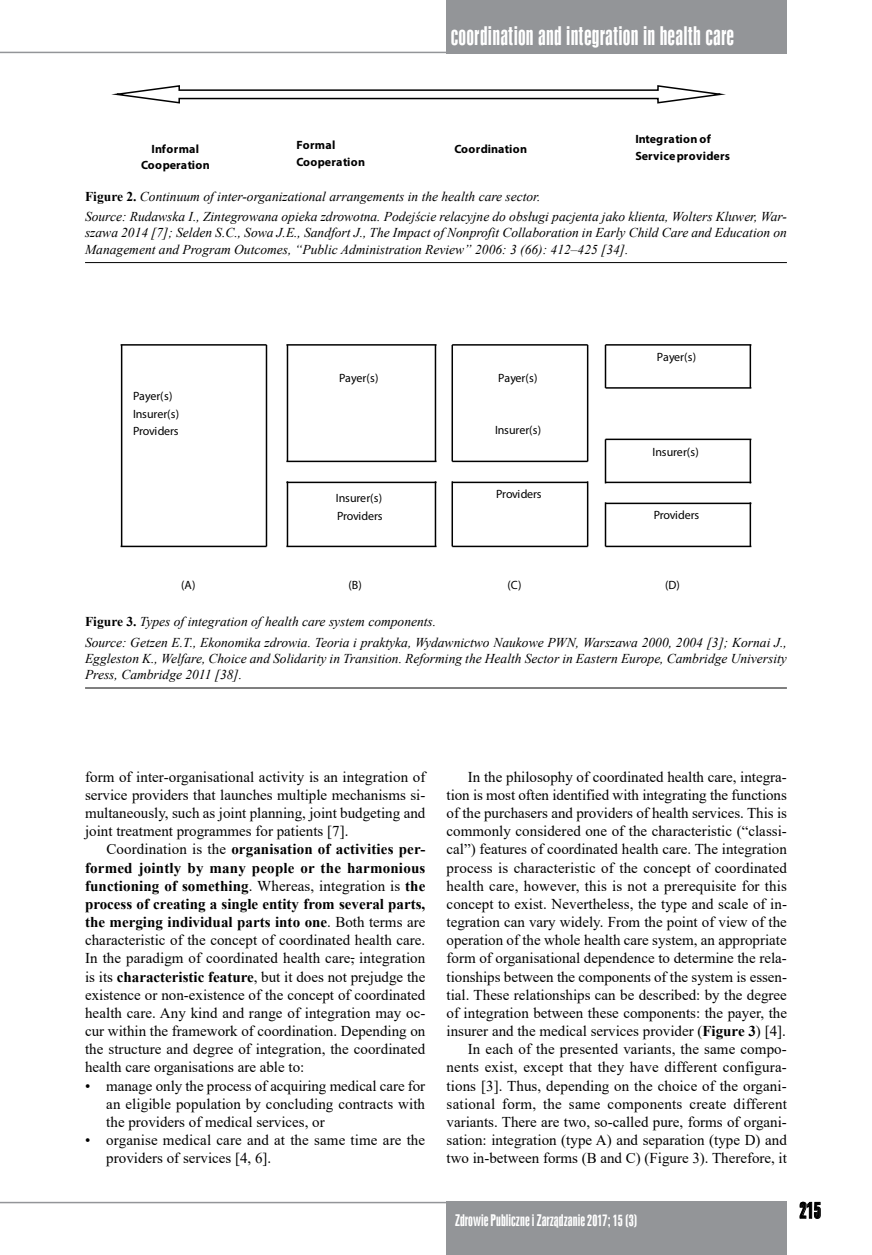
<style>
.page{position:relative;width:872px;height:1255px;background:#fff}
.page>*{position:absolute;margin:0;border:0;box-sizing:border-box;transform-origin:0 0}
.t1{font:24px "Swis 924 EU Normal";letter-spacing:.01em;color:#fff}
.t2{font:21px "Swis 924 EU Normal";color:#000}
.t3{font:15px/18.1px "Times New Roman";color:#000;text-align:justify}
.t4{font:15px "Swis 924 EU Normal";letter-spacing:.005em;color:#fff}
.t5{font:italic 13.5px/20.4px "Times New Roman";color:#000}
.t6{font:12px/17.9px "Myriad Pro";letter-spacing:-.015em;color:#000}
.t7{font:700 12px/16.8px "Myriad Pro";letter-spacing:.015em;color:#000}
.s1{font-weight:700;font-style:normal}
.s2{font-weight:700}
</style>
<div class="page">
<hr style="left:0;top:1201px;width:446px;height:2px;background:#939598">
<svg style="left:799px;top:1201px;width:21px;height:17px"></svg>
<div style="left:446px;top:1201px;width:341px;height:53px;background:#939598"></div>
<hr style="left:0;top:52px;width:446px;height:1px;background:#939598">
<div style="left:446px;top:0;width:341px;height:53px;background:#939598"></div>
<svg style="left:115px;top:85px;width:611px;height:19px"></svg>
<hr style="left:85px;top:262px;width:702px;height:1px;background:#000">
<hr style="left:85px;top:687px;width:702px;height:1px;background:#000">
<hr style="left:121px;top:345px;width:1px;height:201px;background:#000">
<hr style="left:266px;top:345px;width:1px;height:201px;background:#000">
<hr style="left:287px;top:345px;width:1px;height:116px;background:#000">
<hr style="left:287px;top:481px;width:1px;height:65px;background:#000">
<hr style="left:435px;top:345px;width:1px;height:116px;background:#000">
<hr style="left:435px;top:481px;width:1px;height:65px;background:#000">
<hr style="left:451px;top:345px;width:2px;height:116px;background:#000">
<hr style="left:451px;top:481px;width:2px;height:65px;background:#000">
<hr style="left:587px;top:345px;width:1px;height:116px;background:#000">
<hr style="left:587px;top:481px;width:1px;height:65px;background:#000">
<hr style="left:605px;top:345px;width:1px;height:43px;background:#000">
<hr style="left:605px;top:439px;width:1px;height:44px;background:#000">
<hr style="left:605px;top:502px;width:1px;height:44px;background:#000">
<hr style="left:749px;top:345px;width:2px;height:43px;background:#000">
<hr style="left:749px;top:439px;width:2px;height:44px;background:#000">
<hr style="left:749px;top:502px;width:2px;height:44px;background:#000">
<hr style="left:121px;top:344px;width:145px;height:1px;background:#000">
<hr style="left:286px;top:344px;width:150px;height:1px;background:#000">
<hr style="left:452px;top:344px;width:135px;height:1px;background:#000">
<hr style="left:605px;top:344px;width:146px;height:1px;background:#000">
<hr style="left:605px;top:387px;width:146px;height:1px;background:#000">
<hr style="left:605px;top:438px;width:146px;height:2px;background:#000">
<hr style="left:286px;top:460px;width:150px;height:2px;background:#000">
<hr style="left:452px;top:460px;width:135px;height:2px;background:#000">
<hr style="left:286px;top:481px;width:150px;height:2px;background:#000">
<hr style="left:452px;top:481px;width:135px;height:2px;background:#000">
<hr style="left:605px;top:481px;width:146px;height:2px;background:#000">
<hr style="left:605px;top:502px;width:146px;height:2px;background:#000">
<hr style="left:121px;top:545px;width:145px;height:2px;background:#000">
<hr style="left:286px;top:545px;width:150px;height:2px;background:#000">
<hr style="left:452px;top:545px;width:135px;height:2px;background:#000">
<hr style="left:605px;top:545px;width:146px;height:2px;background:#000">
<h1 class="t1" style="left:451px;top:21px;width:285px">coordination and integration in health care</h1>
<p class="t7" style="left:141px;top:140px;width:70px;text-align:center">Informal<br>Cooperation</p>
<p class="t7" style="left:296px;top:136px;width:70px">Formal<br>Cooperation</p>
<p class="t7" style="left:454px;top:140px;width:74px">Coordination</p>
<p class="t7" style="left:635px;top:131px;width:96px">Integration of<br>Serviceproviders</p>
<p class="t5" style="left:85px;top:186px;width:703px"><span class="s1">Figure 2.</span> Continuum of inter-organizational arrangements in the health care sector.<br>Source: Rudawska I., Zintegrowana opieka zdrowotna. Podejście relacyjne do obsługi pacjenta jako klienta, Wolters Kluwer, War-</p>
<p class="t5" style="left:85px;top:224px;width:703px;line-height:16.2px">szawa 2014 [7]; Selden S.C., Sowa J.E., Sandfort J., The Impact of Nonprofit Collaboration in Early Child Care and Education on<br>Management and Program Outcomes, “Public Administration Review” 2006: 3 (66): 412–425 [34].</p>
<p class="t6" style="left:133px;top:386px;width:48px">Payer(s)<br>Insurer(s)<br>Providers</p>
<p class="t6" style="left:339px;top:369px;width:41px">Payer(s)</p>
<p class="t6" style="left:498px;top:369px;width:41px">Payer(s)</p>
<p class="t6" style="left:495px;top:421px;width:48px">Insurer(s)</p>
<p class="t6" style="left:336px;top:489px;width:48px">Insurer(s)<br>Providers</p>
<p class="t6" style="left:496px;top:485px;width:47px">Providers</p>
<p class="t6" style="left:657px;top:348px;width:41px">Payer(s)</p>
<p class="t6" style="left:652px;top:442px;width:48px">Insurer(s)</p>
<p class="t6" style="left:653px;top:506px;width:47px">Providers</p>
<p class="t6" style="left:181px;top:576px;width:16px">(A)</p>
<p class="t6" style="left:348px;top:576px;width:15px">(B)</p>
<p class="t6" style="left:507px;top:576px;width:15px">(C)</p>
<p class="t6" style="left:665px;top:576px;width:16px">(D)</p>
<p class="t5" style="left:85px;top:611px;width:703px"><span class="s1">Figure 3.</span> Types of integration of health care system components.<br>Source: Getzen E.T., Ekonomika zdrowia. Teoria i praktyka, Wydawnictwo Naukowe PWN, Warszawa 2000, 2004 [3]; Kornai J.,</p>
<p class="t5" style="left:85px;top:650px;width:703px;line-height:16.2px">Eggleston K., Welfare, Choice and Solidarity in Transition. Reforming the Health Sector in Eastern Europe, Cambridge University<br>Press, Cambridge 2011 [38].</p>
<p class="t3" style="left:85px;top:767px;width:342px">form of inter-organisational activity is an integration of service providers that launches multiple mechanisms si&shy;multaneously, such as joint planning, joint budgeting and joint treatment programmes for patients [7].</p>
<p class="t3" style="left:85px;top:839px;width:342px;text-indent:21px">Coordination is the <span class="s2">organisation of activities per&shy;formed jointly by many people or the harmonious functioning of something</span>. Whereas, integration is <span class="s2">the process of creating a single entity from several parts, the merging individual parts into one</span>. Both terms are characteristic of the concept of coordinated health care.<br>In the paradigm of coordinated health care, integration is its <span class="s2">characteristic feature</span>, but it does not prejudge the existence or non-existence of the concept of coordinated health care. Any kind and range of integration may oc&shy;cur within the framework of coordination. Depending on the structure and degree of integration, the coordinated health care organisations are able to:</p>
<p class="t3" style="left:106px;top:1075px;width:320px;text-indent:-21px">• manage only the process of acquiring medical care for an eligible population by concluding contracts with the providers of medical services, or</p>
<p class="t3" style="left:106px;top:1130px;width:320px;text-indent:-21px">• organise medical care and at the same time are the providers of services [4, 6].</p>
<p class="t3" style="left:446px;top:767px;width:342px;text-align:right">In the philosophy of coordinated health care, integra&shy;tion is most often identified with integrating the functions of the purchasers and providers of health services. This is commonly considered one of the characteristic (“classi&shy;cal”) features of coordinated health care. The integration process is characteristic of the concept of coordinated health care, however, this is not a prerequisite for this concept to exist. Nevertheless, the type and scale of in&shy;tegration can vary widely. From the point of view of the operation of the whole health care system, an appropriate form of organisational dependence to determine the rela&shy;tionships between the components of the system is essen&shy;tial. These relationships can be described: by the degree of integration between these components: the payer, the insurer and the medical services provider (<span class="s2">Figure 3</span>) [4].<br>In each of the presented variants, the same compo&shy;nents exist, except that they have different configura&shy;tions [3]. Thus, depending on the choice of the organi&shy;sational form, the same components create different variants. There are two, so-called pure, forms of organi&shy;sation: integration (type A) and separation (type D) and two in-between forms (B and C) (Figure 3). Therefore, it</p>
<p class="t4" style="left:455px;top:1211px;width:184px">Zdrowie Publiczne i Zarządzanie 2017; 15 (3)</p>
<h2 class="t2" style="left:799px;top:1197px;width:23px">215</h2>
</div>
